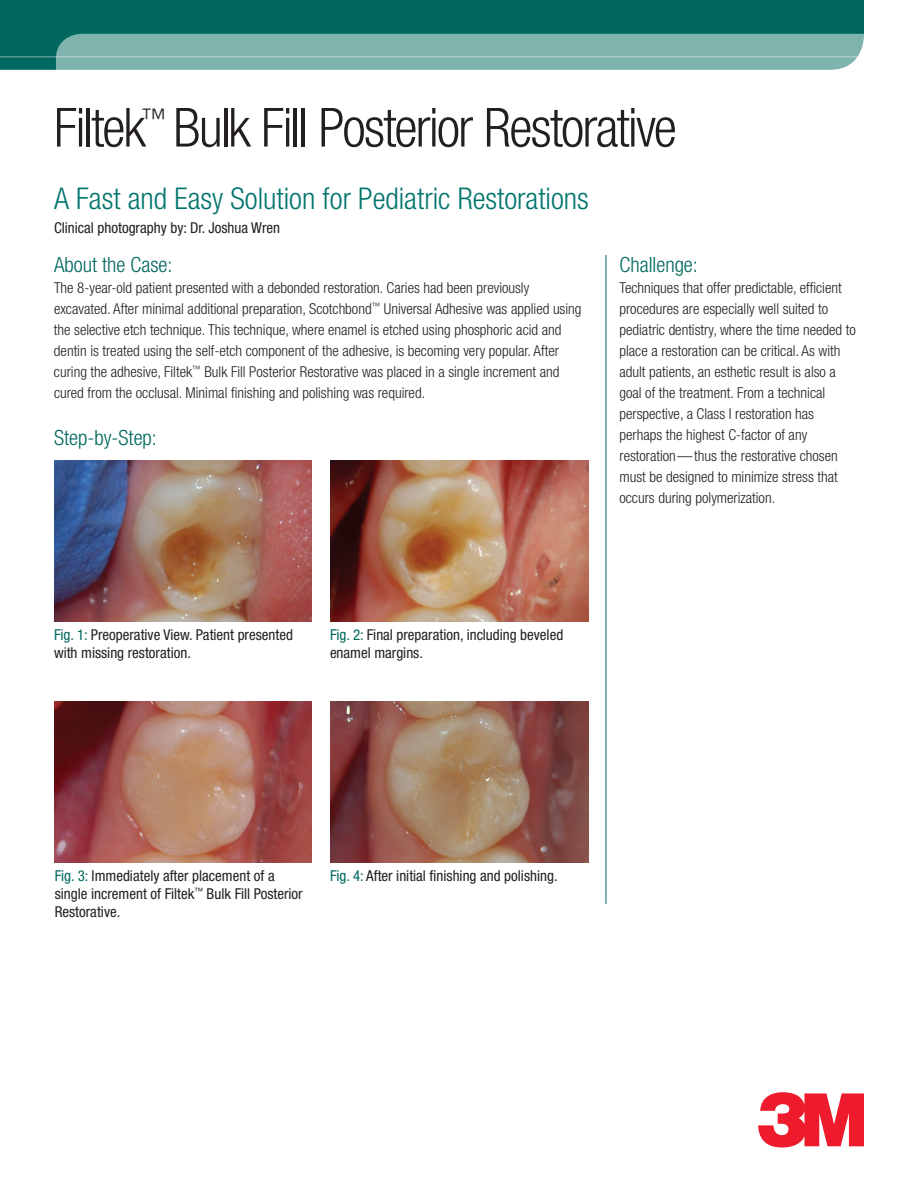
<style>
.page{position:relative;width:918px;height:1188px;background:#fff}
.page>*{position:absolute;margin:0;border:0;box-sizing:border-box;transform-origin:0 0}
.t1{font:300 condensed 54px "Helvetica Neue";letter-spacing:-.035em;color:#231f20}
.t2{font:300 condensed 30px "Helvetica Neue";color:#02756d}
.t3{font:300 condensed 21px "Helvetica Neue";color:#00685e}
.t4{font:300 condensed 15px/21px "Helvetica Neue";color:#231f20}
.t5{font:condensed 15px/18px "Helvetica Neue";color:#231f20}
.s1{color:#00685e}
</style>
<div class="page">
<div style="left:0;top:0;width:864px;height:70px;background:#00685e"></div>
<div style="left:56px;top:34px;width:808px;height:36px;background:#7fb3ae"></div>
<hr style="left:0;top:56px;width:918px;height:1px;background:#fff">
<img style="left:54px;top:461px;width:258px;height:161px">
<img style="left:330px;top:702px;width:258px;height:160px">
<img style="left:330px;top:461px;width:258px;height:161px">
<img style="left:54px;top:702px;width:258px;height:160px">
<hr style="left:606px;top:255px;width:1px;height:649px;background:#00685e">
<svg style="left:758px;top:1092px;width:106px;height:56px"></svg>
<h1 class="t1" style="left:54px;top:96px;width:624px">Filtek<sup>™</sup> Bulk Fill Posterior Restorative</h1>
<h2 class="t2" style="left:54px;top:181px;width:536px">A Fast and Easy Solution for Pediatric Restorations</h2>
<p class="t5" style="left:54px;top:219px;width:228px">Clinical photography by: Dr. Joshua Wren</p>
<h3 class="t3" style="left:54px;top:252px;width:120px">About the Case:</h3>
<p class="t4" style="left:54px;top:277px;width:529px">The 8-year-old patient presented with a debonded restoration. Caries had been previously excavated. After minimal additional preparation, Scotchbond<sup>™</sup> Universal Adhesive was applied using the selective etch technique. This technique, where enamel is etched using phosphoric acid and dentin is treated using the self-etch component of the adhesive, is becoming very popular. After curing the adhesive, Filtek<sup>™</sup> Bulk Fill Posterior Restorative was placed in a single increment and cured from the occlusal. Minimal finishing and polishing was required.</p>
<h3 class="t3" style="left:54px;top:426px;width:105px">Step-by-Step:</h3>
<h3 class="t3" style="left:620px;top:252px;width:80px">Challenge:</h3>
<p class="t4" style="left:620px;top:277px;width:238px">Techniques that offer predictable, efficient procedures are especially well suited to pediatric dentistry, where the time needed to place a restoration can be critical. As with adult patients, an esthetic result is also a goal of the treatment. From a technical perspective, a Class I restoration has perhaps the highest C-factor of any restoration— thus the restorative chosen must be designed to minimize stress that occurs during polymerization.</p>
<p class="t5" style="left:54px;top:626px;width:240px"><span class="s1">Fig. 1:</span> Preoperative View. Patient presented with missing restoration.</p>
<p class="t5" style="left:330px;top:626px;width:235px"><span class="s1">Fig. 2:</span> Final preparation, including beveled enamel margins.</p>
<p class="t5" style="left:55px;top:867px;width:249px"><span class="s1">Fig. 3:</span> Immediately after placement of a single increment of Filtek<sup>™</sup> Bulk Fill Posterior<br>Restorative.</p>
<p class="t5" style="left:330px;top:867px;width:229px"><span class="s1">Fig. 4:</span> After initial finishing and polishing.</p>
</div>
